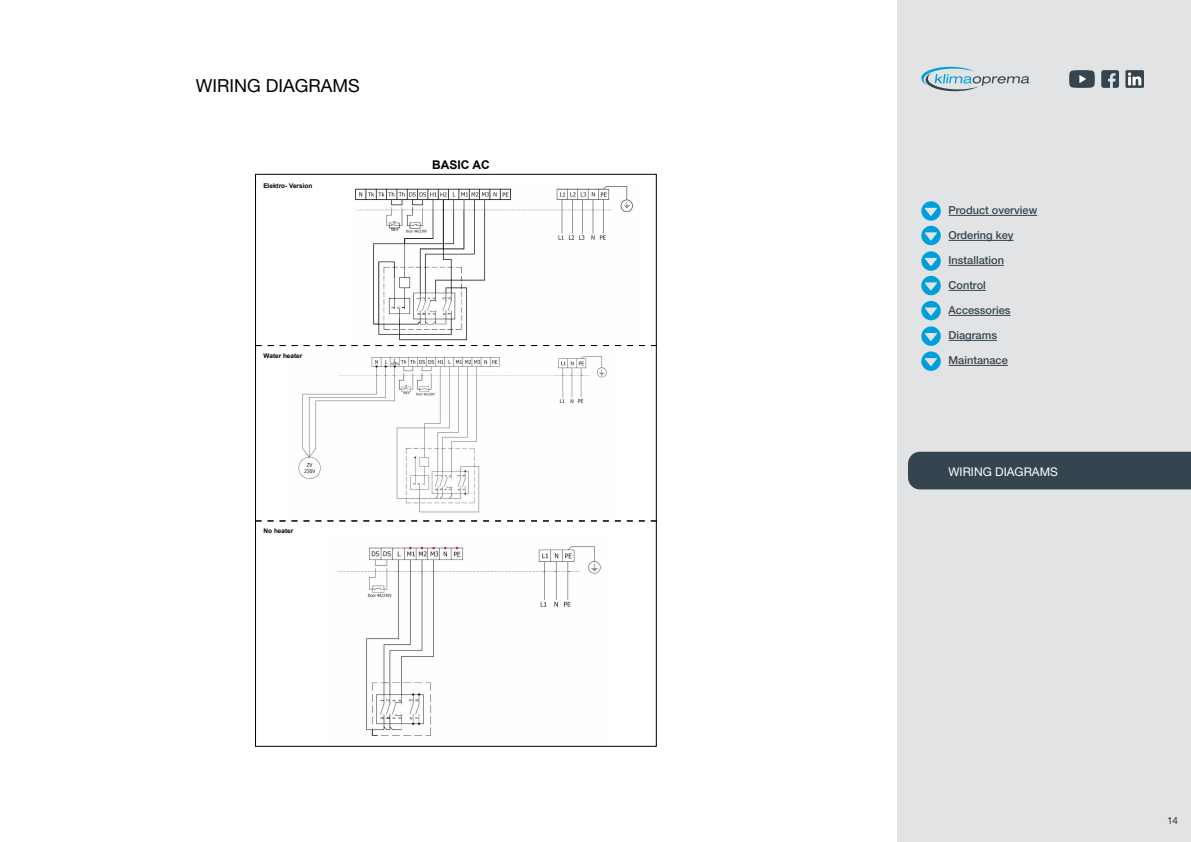
<style>
.page{position:relative;width:1191px;height:842px;background:#fff}
.page>*{position:absolute;margin:0;border:0;box-sizing:border-box;transform-origin:0 0}
.t1{font:18px "Helvetica Neue LT Pro";color:#000}
.t2{font:12px "Helvetica Neue LT Pro";color:#fff}
.t3{font:700 12px "Arial";color:#000}
.t4{font:500 11px "Helvetica Neue LT Pro";color:#34454f}
.t5{font:300 10px "Helvetica Neue LT Pro";color:#000}
.t6{font:700 6.4px "Arial";color:#000}
</style>
<div class="page">
<div style="left:897px;top:0;width:294px;height:842px;background:#e2e3e4"></div>
<div style="left:908px;top:452px;width:283px;height:37px;background:#34454f"></div>
<svg style="left:1101px;top:70px;width:18px;height:18px"></svg>
<svg style="left:1125px;top:70px;width:19px;height:18px"></svg>
<svg style="left:1069px;top:70px;width:26px;height:18px"></svg>
<svg style="left:921px;top:67px;width:108px;height:24px"></svg>
<svg style="left:921px;top:201px;width:19px;height:44px"></svg>
<svg style="left:921px;top:301px;width:19px;height:19px"></svg>
<svg style="left:921px;top:326px;width:19px;height:45px"></svg>
<hr style="left:948px;top:215px;width:89px;height:1px;background:#34454f">
<hr style="left:948px;top:240px;width:65px;height:1px;background:#34454f">
<hr style="left:948px;top:265px;width:56px;height:1px;background:#34454f">
<hr style="left:948px;top:290px;width:37px;height:1px;background:#34454f">
<hr style="left:948px;top:315px;width:62px;height:1px;background:#34454f">
<hr style="left:948px;top:340px;width:49px;height:1px;background:#34454f">
<hr style="left:948px;top:365px;width:59px;height:1px;background:#34454f">
<svg style="left:921px;top:251px;width:19px;height:44px"></svg>
<img style="left:355px;top:186px;width:278px;height:155px">
<img style="left:291px;top:356px;width:318px;height:165px">
<img style="left:337px;top:546px;width:264px;height:190px">
<svg style="left:256px;top:345px;width:401px;height:1px"></svg>
<svg style="left:255px;top:521px;width:402px;height:1px"></svg>
<h1 class="t1" style="left:196px;top:74px;width:165px">WIRING DIAGRAMS</h1>
<p class="t6" style="left:263px;top:181px;width:51px">Elektro- Version</p>
<p class="t6" style="left:263px;top:351px;width:40px">Water heater</p>
<p class="t6" style="left:264px;top:526px;width:31px">No heater</p>
<p class="t3" style="left:432px;top:156px;width:59px">BASIC AC</p>
<p class="t4" style="left:948px;top:204px;width:90px">Product overview</p>
<p class="t4" style="left:948px;top:229px;width:67px">Ordering key</p>
<p class="t4" style="left:948px;top:254px;width:57px">Installation</p>
<p class="t4" style="left:948px;top:279px;width:39px">Control</p>
<p class="t4" style="left:948px;top:304px;width:63px">Accessories</p>
<p class="t4" style="left:948px;top:329px;width:50px">Diagrams</p>
<p class="t4" style="left:948px;top:354px;width:61px">Maintanace</p>
<p class="t2" style="left:948px;top:464px;width:111px">WIRING DIAGRAMS</p>
<p class="t5" style="left:1167px;top:814px;width:13px">14</p>
</div>
